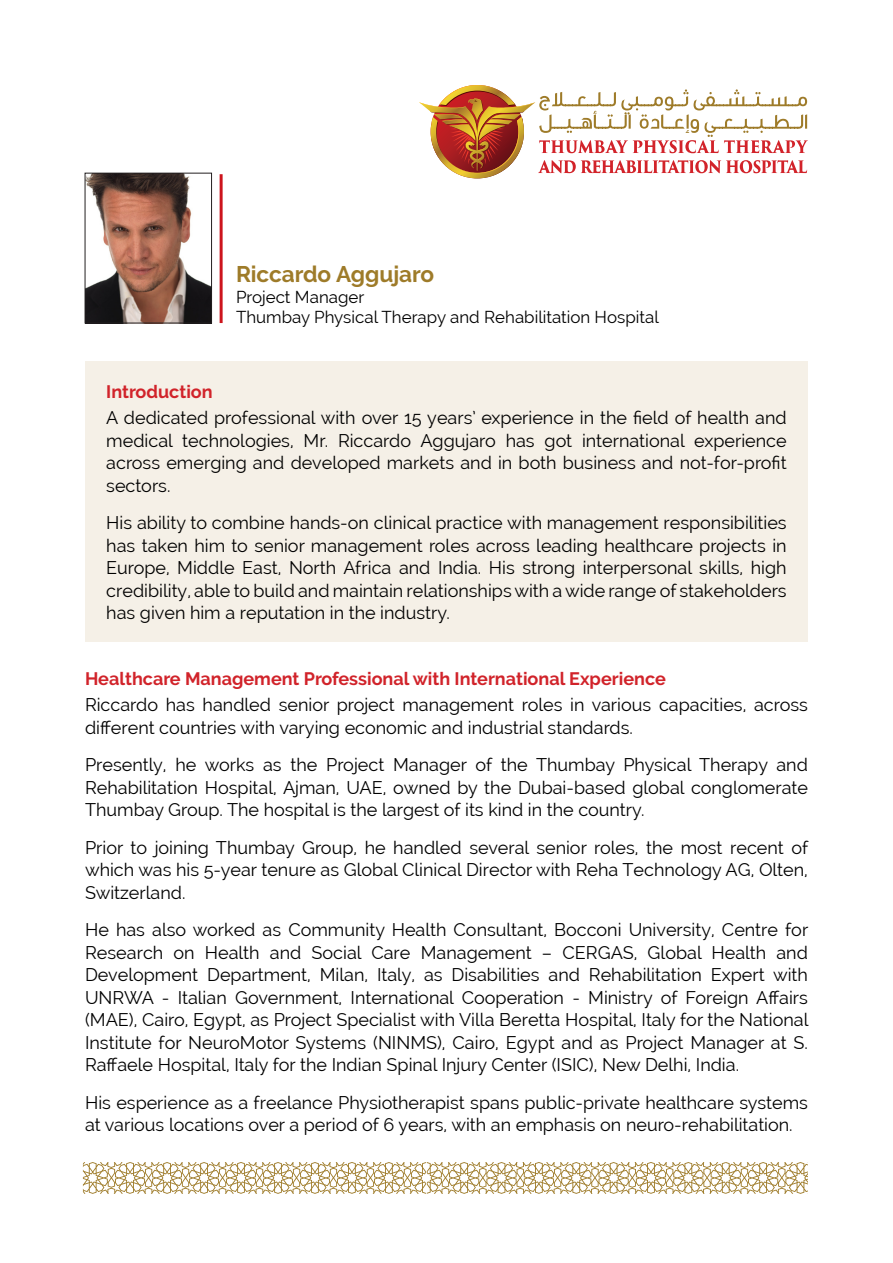
<style>
.page{position:relative;width:893px;height:1263px;background:#fff}
.page>*{position:absolute;margin:0;border:0;box-sizing:border-box;transform-origin:0 0}
.t1{font:700 22.5px "Raleway";color:#9e7b29}
.t2{font:18px/22.5px "Raleway";color:#000;text-align:justify}
.t3{font:700 18px "Raleway";color:#d1232a}
.t4{font:16.95px "Raleway";color:#000}
</style>
<div class="page">
<div style="left:85px;top:361px;width:723px;height:281px;background:#f5f0e7"></div>
<img style="left:87px;top:175px;width:123px;height:146px">
<div style="left:85px;top:173px;width:127px;height:150px;border:1px solid #231f20"></div>
<hr style="left:220px;top:174px;width:3px;height:149px;background:#cd151d">
<svg style="left:419px;top:85px;width:389px;height:93px"></svg>
<svg style="left:83px;top:1162px;width:725px;height:32px"></svg>
<p class="t1" style="left:236px;top:262px;width:200px">Riccardo Aggujaro</p>
<p class="t4" style="left:236px;top:287px;width:130px">Project Manager</p>
<p class="t4" style="left:236px;top:307px;width:424px">Thumbay Physical Therapy and Rehabilitation Hospital</p>
<p class="t3" style="left:106px;top:381px;width:108px">Introduction</p>
<p class="t2" style="left:106px;top:407px;width:682px">A dedicated professional with over 15 years’ experience in the field of health and medical technologies, Mr. Riccardo Aggujaro has got international experience across emerging and developed markets and in both business and not-for-profit sectors.</p>
<p class="t2" style="left:106px;top:512px;width:682px">His ability to combine hands-on clinical practice with management responsibilities has taken him to senior management roles across leading healthcare projects in Europe, Middle East, North Africa and India. His strong interpersonal skills, high credibility, able to build and maintain relationships with a wide range of stakeholders has given him a reputation in the industry.</p>
<p class="t3" style="left:85px;top:668px;width:582px">Healthcare Management Professional with International Experience</p>
<p class="t2" style="left:85px;top:694px;width:724px">Riccardo has handled senior project management roles in various capacities, across different countries with varying economic and industrial standards.</p>
<p class="t2" style="left:85px;top:754px;width:724px">Presently, he works as the Project Manager of the Thumbay Physical Therapy and Rehabilitation Hospital, Ajman, UAE, owned by the Dubai-based global conglomerate Thumbay Group. The hospital is the largest of its kind in the country.</p>
<p class="t2" style="left:85px;top:836px;width:725px">Prior to joining Thumbay Group, he handled several senior roles, the most recent of which was his 5-year tenure as Global Clinical Director with Reha Technology AG, Olten, Switzerland.</p>
<p class="t2" style="left:85px;top:919px;width:725px">He has also worked as Community Health Consultant, Bocconi University, Centre for Research on Health and Social Care Management – CERGAS, Global Health and Development Department, Milan, Italy, as Disabilities and Rehabilitation Expert with UNRWA - Italian Government, International Cooperation - Ministry of Foreign Affairs (MAE), Cairo, Egypt, as Project Specialist with Villa Beretta Hospital, Italy for the National Institute for NeuroMotor Systems (NINMS), Cairo, Egypt and as Project Manager at S.<br>Raffaele Hospital, Italy for the Indian Spinal Injury Center (ISIC), New Delhi, India.</p>
<p class="t2" style="left:85px;top:1091px;width:724px">His esperience as a freelance Physiotherapist spans public-private healthcare systems at various locations over a period of 6 years, with an emphasis on neuro-rehabilitation.</p>
</div>
